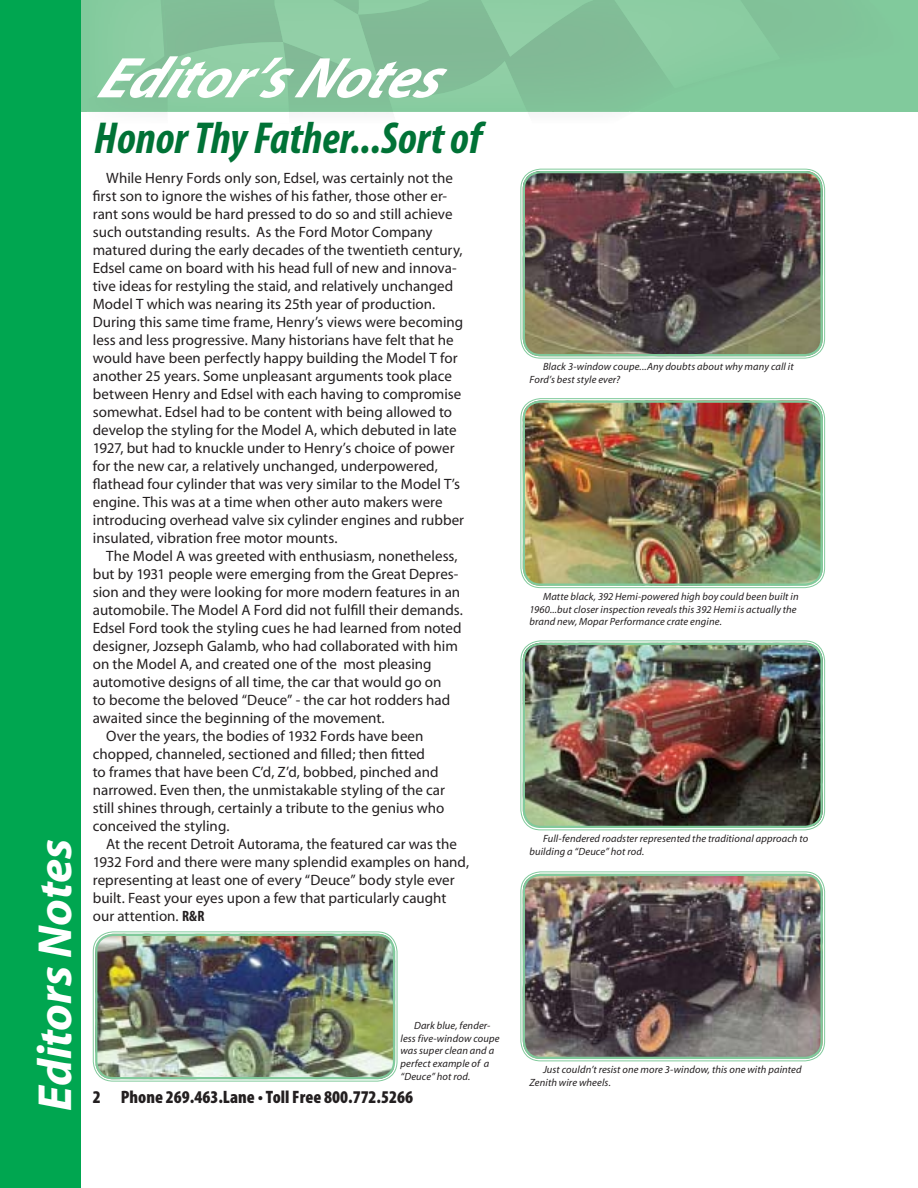
<style>
.page{position:relative;width:918px;height:1188px;background:#fff}
.page>*{position:absolute;margin:0;border:0;box-sizing:border-box;transform-origin:0 0}
.t1{font:italic 700 57.75px "Myriad Pro";letter-spacing:-.005em;color:#fff}
.t2{font:italic 700 48px "Myriad";letter-spacing:-.005em;color:#fff}
.t3{font:italic 700 condensed 45px "Myriad Pro";color:#007236}
.t4{font:900 condensed 18px "Myriad Pro";color:#231f20}
.t5{font:15px/18px "Myriad";color:#231f20}
.t6{font:italic 10.5px/12.6px "Myriad";letter-spacing:.01em;color:#231f20}
.s1{font-family:"Myriad Pro";font-weight:700;font-stretch:condensed}
</style>
<div class="page">
<div style="left:289px;top:64px;width:100px;height:48px;background:#81bf98"></div>
<div style="left:629px;top:0;width:289px;height:112px;background:#81ca9c"></div>
<img style="left:274px;top:0;width:105px;height:83px">
<img style="left:354px;top:0;width:81px;height:15px">
<img style="left:614px;top:0;width:166px;height:88px">
<img style="left:389px;top:61px;width:138px;height:51px">
<img style="left:477px;top:0;width:123px;height:57px">
<div style="left:0;top:0;width:81px;height:1188px;background:#00a650"></div>
<img style="left:523px;top:171px;width:300px;height:185px;border-radius:18px">
<div style="left:520px;top:169px;width:305px;height:190px;border:1px solid #81ca9c;border-radius:20px"></div>
<div style="left:523px;top:171px;width:300px;height:185px;border:2px solid #81ca9c;border-radius:17px"></div>
<img style="left:523px;top:401px;width:300px;height:185px;border-radius:18px">
<div style="left:520px;top:398px;width:305px;height:190px;border:1px solid #81ca9c;border-radius:20px"></div>
<div style="left:523px;top:401px;width:300px;height:185px;border:2px solid #81ca9c;border-radius:17px"></div>
<img style="left:523px;top:643px;width:300px;height:183px">
<div style="left:520px;top:641px;width:305px;height:189px;border:1px solid #81ca9c;border-radius:20px"></div>
<div style="left:523px;top:643px;width:300px;height:185px;border:2px solid #81ca9c;border-radius:17px"></div>
<img style="left:523px;top:874px;width:300px;height:185px;border-radius:18px">
<div style="left:520px;top:872px;width:305px;height:189px;border:1px solid #81ca9c;border-radius:20px"></div>
<div style="left:523px;top:874px;width:300px;height:185px;border:2px solid #81ca9c;border-radius:17px"></div>
<img style="left:95px;top:934px;width:300px;height:145px;border-radius:18px">
<div style="left:93px;top:932px;width:304px;height:150px;border:1px solid #81ca9c;border-radius:20px"></div>
<div style="left:95px;top:934px;width:300px;height:145px;border:2px solid #81ca9c;border-radius:17px"></div>
<h2 class="t2" style="left:37px;top:1111px;width:274px;rotate:-90deg">Editors Notes</h2>
<h1 class="t1" style="left:96px;top:56px;width:366px">Editor’sNotes</h1>
<h3 class="t3" style="left:94px;top:121px;width:389px">Honor Thy Father...Sort of</h3>
<p class="t5" style="left:93px;top:170px;width:373px;text-indent:14px">While Henry Fords only son, Edsel, was certainly not the first son to ignore the wishes of his father, those other er&shy;rant sons would be hard pressed to do so and still achieve such outstanding results. As the Ford Motor Company matured during the early decades of the twentieth century, Edsel came on board with his head full of new and innova&shy;tive ideas for restyling the staid, and relatively unchanged Model T which was nearing its 25th year of production.<br>During this same time frame, Henry’s views were becoming less and less progressive. Many historians have felt that he would have been perfectly happy building the Model T for another 25 years. Some unpleasant arguments took place between Henry and Edsel with each having to compromise somewhat. Edsel had to be content with being allowed to develop the styling for the Model A, which debuted in late 1927, but had to knuckle under to Henry’s choice of power for the new car, a relatively unchanged, underpowered, flathead four cylinder that was very similar to the Model T’s engine. This was at a time when other auto makers were introducing overhead valve six cylinder engines and rubber insulated, vibration free motor mounts.</p>
<p class="t5" style="left:106px;top:548px;width:353px">The Model A was greeted with enthusiasm, nonetheless,</p>
<p class="t5" style="left:93px;top:566px;width:367px">but by 1931 people were emerging from the Great Depres-</p>
<p class="t5" style="left:93px;top:584px;width:369px">sion and they were looking for more modern features in an</p>
<p class="t5" style="left:93px;top:602px;width:372px">automobile. The Model A Ford did not fulfill their demands.</p>
<p class="t5" style="left:93px;top:620px;width:370px">Edsel Ford took the styling cues he had learned from noted</p>
<p class="t5" style="left:93px;top:638px;width:367px">designer, Jozseph Galamb, who had collaborated with him</p>
<p class="t5" style="left:93px;top:656px;width:340px">on the Model A, and created one of the most pleasing</p>
<p class="t5" style="left:93px;top:674px;width:350px">automotive designs of all time, the car that would go on</p>
<p class="t5" style="left:93px;top:692px;width:359px">to become the beloved “Deuce” - the car hot rodders had</p>
<p class="t5" style="left:93px;top:710px;width:293px">awaited since the beginning of the movement.</p>
<p class="t5" style="left:106px;top:728px;width:319px">Over the years, the bodies of 1932 Fords have been</p>
<p class="t5" style="left:93px;top:746px;width:334px">chopped, channeled, sectioned and filled; then fitted</p>
<p class="t5" style="left:93px;top:764px;width:347px">to frames that have been C’d, Z’d, bobbed, pinched and</p>
<p class="t5" style="left:93px;top:782px;width:354px">narrowed. Even then, the unmistakable styling of the car</p>
<p class="t5" style="left:93px;top:800px;width:353px">still shines through, certainly a tribute to the genius who</p>
<p class="t5" style="left:93px;top:818px;width:138px">conceived the styling.</p>
<p class="t5" style="left:106px;top:836px;width:352px">At the recent Detroit Autorama, the featured car was the</p>
<p class="t5" style="left:93px;top:854px;width:378px">1932 Ford and there were many splendid examples on hand,</p>
<p class="t5" style="left:93px;top:872px;width:363px">representing at least one of every “Deuce” body style ever</p>
<p class="t5" style="left:93px;top:890px;width:355px">built. Feast your eyes upon a few that particularly caught</p>
<p class="t5" style="left:93px;top:908px;width:113px">our attention. <span class="s1">R&amp;R</span></p>
<p class="t6" style="left:401px;top:1020px;width:101px;text-indent:13px">Dark blue, fender&shy;less five-window coupe was super clean and a perfect example of a “Deuce” hot rod .</p>
<p class="t4" style="left:93px;top:1091px;width:322px">2 Phone 269.463.Lane • Toll Free 800.772.5266</p>
<p class="t6" style="left:530px;top:361px;width:266px;text-indent:13px">Black 3-window coupe...Any doubts about why many call it<br>Ford’s best style ever?</p>
<p class="t6" style="left:530px;top:591px;width:271px;text-indent:13px">Matte black, 392 Hemi-powered high boy could been built in<br>1960...but closer inspection reveals this 392 Hemi is actually the brand new, Mopar Performance crate engine.</p>
<p class="t6" style="left:530px;top:833px;width:280px;text-indent:13px">Full-fendered roadster represented the traditional approach to building a “Deuce” hot rod.</p>
<p class="t6" style="left:530px;top:1064px;width:274px;text-indent:13px">Just couldn’t resist one more 3-window, this one with painted<br>Zenith wire wheels.</p>
</div>
